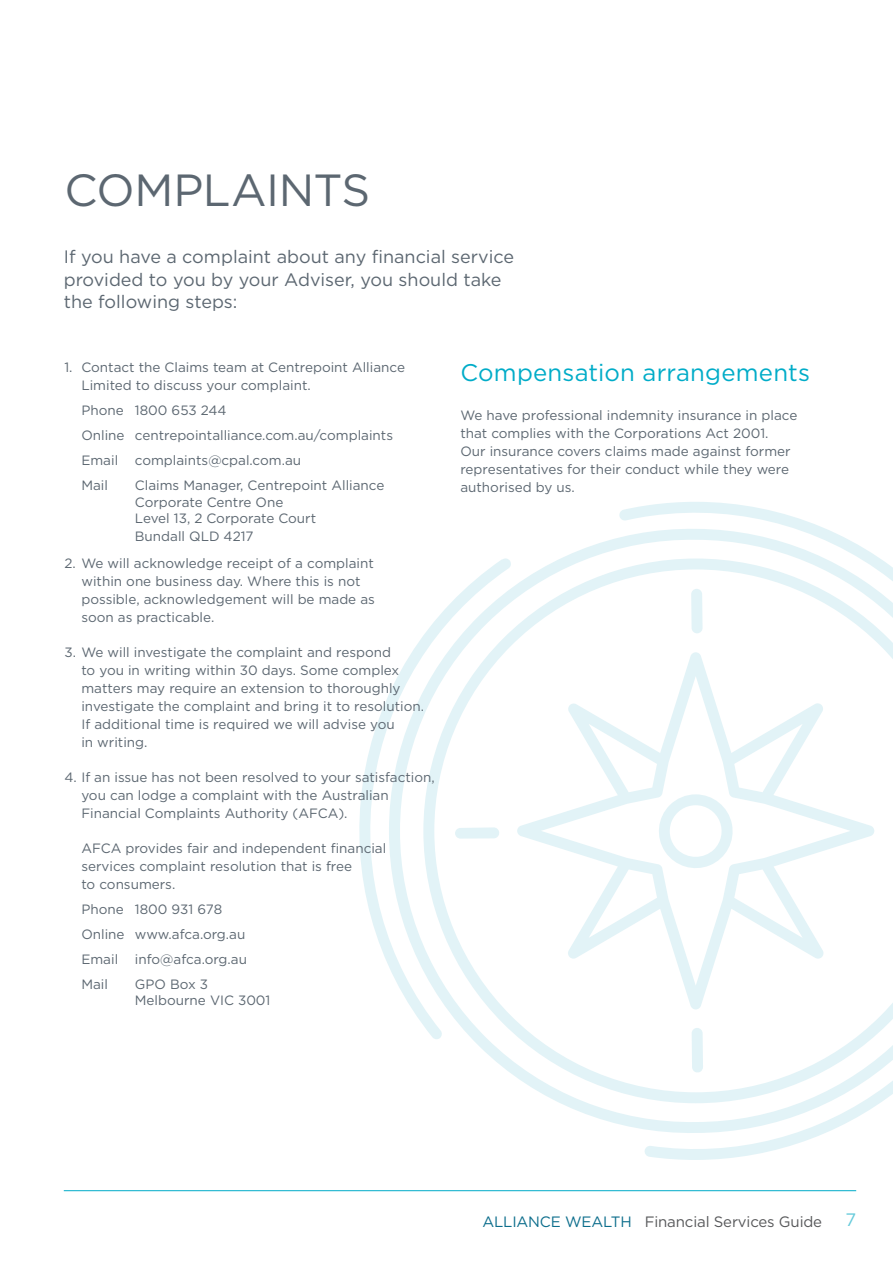
<style>
.page{position:relative;width:893px;height:1263px;background:#fff}
.page>*{position:absolute;margin:0;border:0;box-sizing:border-box;transform-origin:0 0}
.t1{font:45px "Gotham";letter-spacing:-.015em;color:#5c6771}
.t2{font:24px "Gotham";letter-spacing:.01em;color:#00acc8}
.t3{font:18px/22.5px "Gotham";color:#5c6771}
.t4{font:18px "Gotham";color:#65cada}
.t5{font:15px "Gotham";letter-spacing:-.01em;color:#57585a}
.t6{font:13.5px/18px "Gotham";color:#5c6771}
.s1{color:#0d6e8c}
</style>
<div class="page">
<hr style="left:64px;top:1190px;width:792px;height:1px;background:#00acc8">
<svg style="left:561px;top:538px;width:83px;height:591px"></svg>
<svg style="left:472px;top:558px;width:172px;height:545px"></svg>
<svg style="left:517px;top:652px;width:353px;height:357px"></svg>
<svg style="left:359px;top:558px;width:152px;height:481px"></svg>
<svg style="left:644px;top:871px;width:249px;height:289px"></svg>
<svg style="left:619px;top:502px;width:274px;height:334px"></svg>
<h1 class="t1" style="left:64px;top:161px;width:307px">COMPLAINTS</h1>
<h3 class="t3" style="left:64px;top:245px;width:452px">If you have a complaint about any financial service provided to you by your Adviser, you should take the following steps:</h3>
<p class="t6" style="left:81px;top:358px;width:325px;text-indent:-17px">1. Contact the Claims team at Centrepoint Alliance<br>Limited to discuss your complaint.</p>
<p class="t6" style="left:81px;top:398px;width:313px;line-height:25px">Phone 1800 653 244<br>Online centrepointalliance.com.au/complaints<br>Email complaints@cpal.com.au<br>Mail</p>
<p class="t6" style="left:135px;top:477px;width:251px;line-height:16.5px">Claims Manager, Centrepoint Alliance<br>Corporate Centre One<br>Level 13, 2 Corporate Court</p>
<p class="t6" style="left:135px;top:527px;width:120px">Bundall QLD 4217</p>
<p class="t6" style="left:81px;top:554px;width:295px;text-indent:-17px">2. We will acknowledge receipt of a complaint within one business day. Where this is not possible, acknowledgement will be made as soon as practicable.</p>
<p class="t6" style="left:81px;top:643px;width:344px;text-indent:-17px">3. We will investigate the complaint and respond<br>to you in writing within 30 days. Some complex matters may require an extension to thoroughly investigate the complaint and bring it to resolution.<br>If additional time is required we will advise you<br>in writing.</p>
<p class="t6" style="left:81px;top:768px;width:355px;text-indent:-17px">4. If an issue has not been resolved to your satisfaction, you can lodge a complaint with the Australian<br>Financial Complaints Authority (AFCA).</p>
<p class="t6" style="left:81px;top:839px;width:306px">AFCA provides fair and independent financial services complaint resolution that is free<br>to consumers.</p>
<p class="t6" style="left:81px;top:896px;width:167px;line-height:25px">Phone 1800 931 678<br>Online www.afca.org.au<br>Email info@afca.org.au<br>Mail</p>
<p class="t6" style="left:135px;top:975px;width:137px;line-height:16.5px">GPO Box 3<br>Melbourne VIC 3001</p>
<h2 class="t2" style="left:460px;top:357px;width:351px">Compensation arrangements</h2>
<p class="t6" style="left:460px;top:406px;width:338px">We have professional indemnity insurance in place that complies with the Corporations Act 2001.<br>Our insurance covers claims made against former representatives for their conduct while they were authorised by us.</p>
<p class="t5" style="left:482px;top:1212px;width:341px"><span class="s1">ALLIANCE WEALTH</span> Financial Services Guide</p>
<h3 class="t4" style="left:845px;top:1208px;width:12px">7</h3>
</div>
